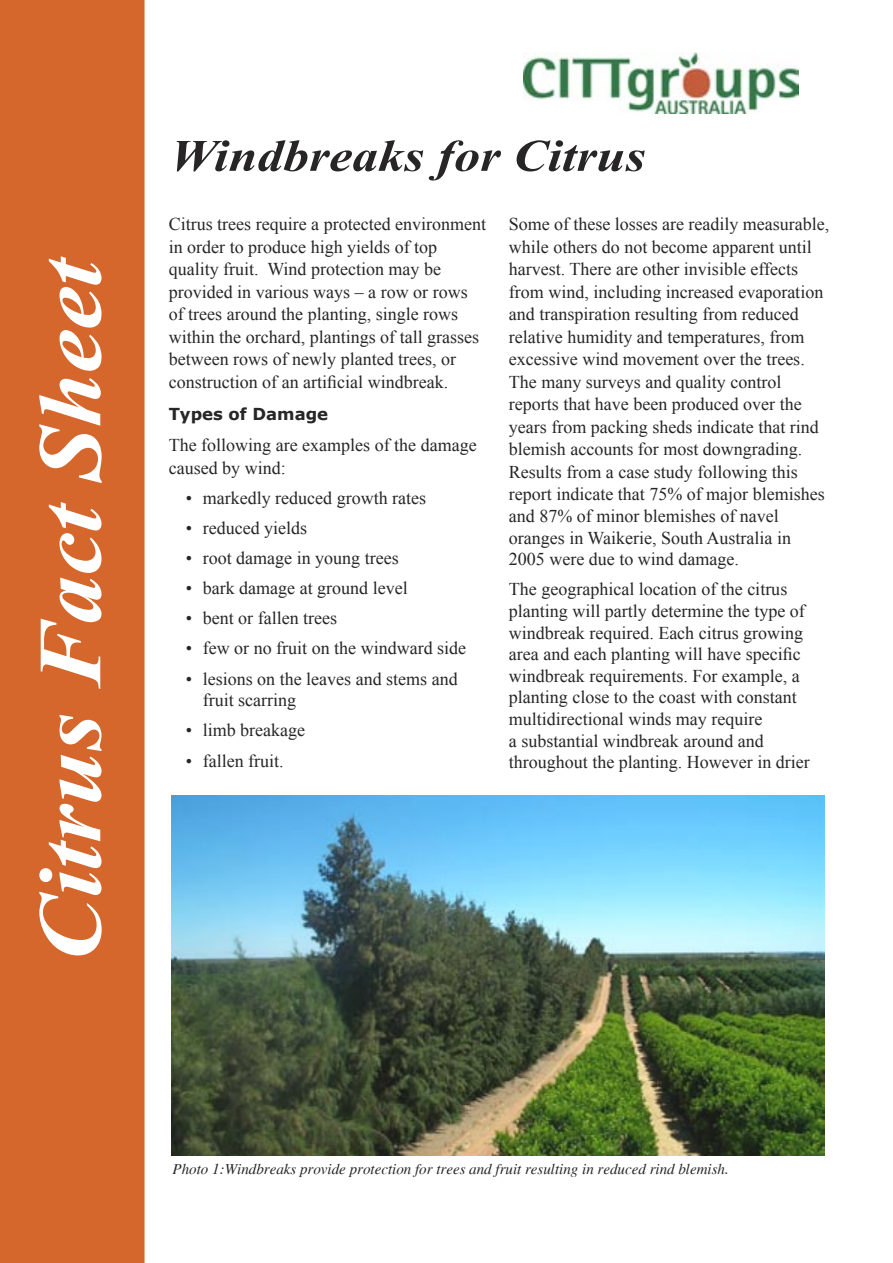
<style>
.page{position:relative;width:893px;height:1263px;background:#fff}
.page>*{position:absolute;margin:0;border:0;box-sizing:border-box;transform-origin:0 0}
.t1{font:italic 700 90px "Times New Roman";color:#fff;scale:1.08 1}
.Headline{font:italic 700 45px "Times New Roman";color:#272525;scale:1.15 1}
.Body_text{font:18px/22.4px "Times New Roman";color:#272525}
.Subhead_1{font:700 16.5px "Verdana";color:#272525}
.t2{font:italic 15px "Times";color:#272525}
</style>
<div class="page">
<div style="left:0;top:0;width:145px;height:1263px;background:#d5672c"></div>
<img style="left:524px;top:52px;width:275px;height:61px">
<img style="left:172px;top:796px;width:653px;height:360px">
<p class="t1" style="left:7px;top:962px;width:655px;rotate:-90deg">Citrus Fact Sheet</p>
<p class="Headline" style="left:170px;top:124px;width:415px">Windbreaks for Citrus</p>
<p class="Body_text" style="left:169px;top:213px;width:319px">Citrus trees require a protected environment in order to produce high yields of top quality fruit. Wind protection may be provided in various ways – a row or rows of trees around the planting, single rows within the orchard, plantings of tall grasses between rows of newly planted trees, or construction of an artificial windbreak.</p>
<p class="Subhead_1" style="left:169px;top:404px;width:161px">Types of Damage</p>
<p class="Body_text" style="left:169px;top:434px;width:309px">The following are examples of the damage caused by wind:</p>
<p class="Body_text" style="left:186px;top:487px;width:242px">• markedly reduced growth rates</p>
<p class="Body_text" style="left:186px;top:517px;width:123px">• reduced yields</p>
<p class="Body_text" style="left:186px;top:547px;width:214px">• root damage in young trees</p>
<p class="Body_text" style="left:186px;top:577px;width:223px">• bark damage at ground level</p>
<p class="Body_text" style="left:186px;top:607px;width:153px">• bent or fallen trees</p>
<p class="Body_text" style="left:186px;top:637px;width:282px">• few or no fruit on the windward side</p>
<p class="Body_text" style="left:203px;top:667px;width:256px;line-height:21.6px;text-indent:-17px">• lesions on the leaves and stems and fruit scarring</p>
<p class="Body_text" style="left:186px;top:719px;width:121px">• limb breakage</p>
<p class="Body_text" style="left:186px;top:750px;width:99px">• fallen fruit.</p>
<p class="Body_text" style="left:509px;top:213px;width:322px">Some of these losses are readily measurable, while others do not become apparent until harvest. There are other invisible effects from wind, including increased evaporation and transpiration resulting from reduced relative humidity and temperatures, from excessive wind movement over the trees.<br>The many surveys and quality control reports that have been produced over the years from packing sheds indicate that rind blemish accounts for most downgrading.<br>Results from a case study following this report indicate that 75% of major blemishes and 87% of minor blemishes of navel oranges in Waikerie, South Australia in 2005 were due to wind damage.</p>
<p class="Body_text" style="left:509px;top:578px;width:302px;line-height:21.6px">The geographical location of the citrus planting will partly determine the type of windbreak required. Each citrus growing area and each planting will have specific windbreak requirements. For example, a planting close to the coast with constant multidirectional winds may require<br>a substantial windbreak around and throughout the planting. However in drier</p>
<p class="t2" style="left:173px;top:1160px;width:558px">Photo 1:Windbreaks provide protection for trees and fruit resulting in reduced rind blemish.</p>
</div>
